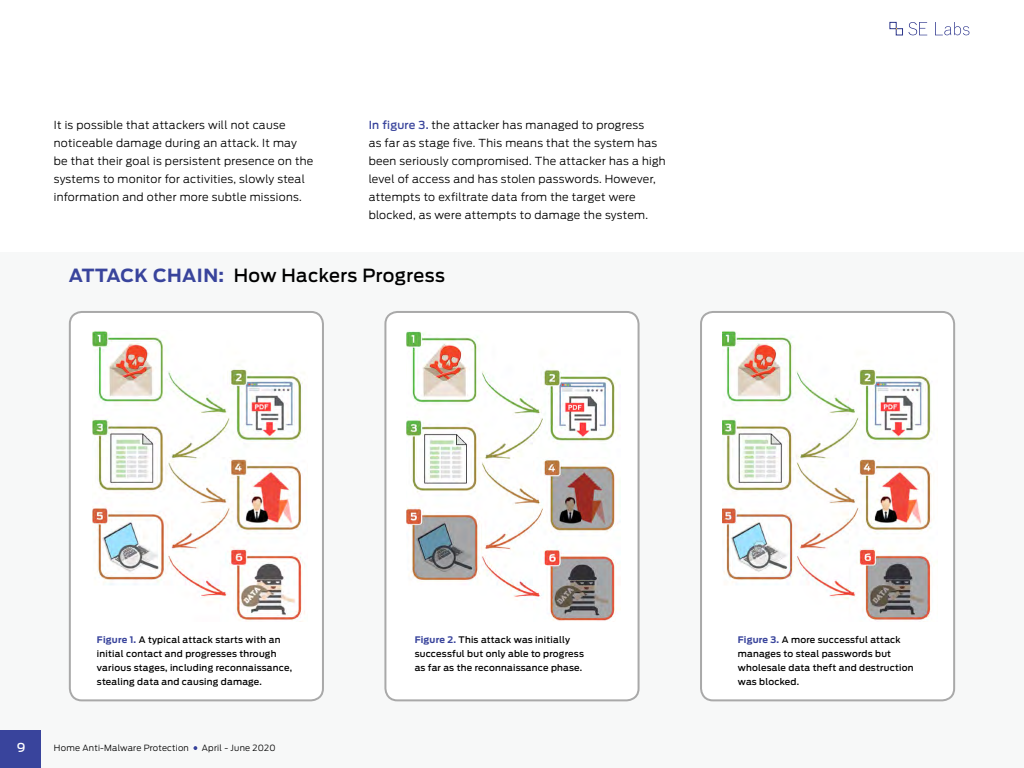
<style>
.page{position:relative;width:1024px;height:768px;background:#fff}
.page>*{position:absolute;margin:0;border:0;box-sizing:border-box;transform-origin:0 0}
.t1{font:500 18px "Antenna";letter-spacing:.02em;color:#000}
.t2{font:700 18px "Antenna";color:#39449c}
.t3{font:500 12.2px "Antenna";color:#fff}
.t4{font:300 11px/18px "Antenna";letter-spacing:.025em;color:#000}
.t5{font:500 9px/14px "Antenna";letter-spacing:.025em;color:#000}
.t6{font:300 8.5px "Antenna";letter-spacing:.025em;color:#000}
.s1{font-weight:500;color:#39449c}
.s2{font-weight:700;color:#39449c}
</style>
<div class="page">
<div style="left:1px;top:252px;width:1023px;height:516px;background:#f7f8f8"></div>
<svg style="left:908px;top:22px;width:19px;height:13px"></svg>
<svg style="left:935px;top:22px;width:34px;height:13px"></svg>
<div style="left:890px;top:22px;width:7px;height:7px;border:1px solid #2c368a"></div>
<div style="left:896px;top:28px;width:7px;height:7px;border:1px solid #2c368a"></div>
<div style="left:70px;top:312px;width:253px;height:388px;background:#fff;border-radius:12px"></div>
<div style="left:69px;top:311px;width:255px;height:390px;border:2px solid #a9a9a9;border-radius:12px"></div>
<div style="left:385px;top:312px;width:254px;height:388px;background:#fff;border-radius:12px"></div>
<div style="left:384px;top:311px;width:256px;height:390px;border:2px solid #a9a9a9;border-radius:12px"></div>
<div style="left:701px;top:312px;width:253px;height:388px;background:#fff;border-radius:12px"></div>
<div style="left:700px;top:311px;width:255px;height:390px;border:2px solid #a9a9a9;border-radius:12px"></div>
<div style="left:0;top:730px;width:41px;height:38px;background:#39449c"></div>
<svg style="left:194px;top:746px;width:3px;height:4px"></svg>
<img style="left:92px;top:330px;width:213px;height:291px">
<img style="left:406px;top:331px;width:215px;height:290px">
<img style="left:722px;top:330px;width:216px;height:291px">
<p class="t4" style="left:54px;top:116px;width:261px">It is possible that attackers will not cause noticeable damage during an attack. It may be that their goal is persistent presence on the systems to monitor for activities, slowly steal information and other more subtle missions.</p>
<p class="t4" style="left:369px;top:116px;width:299px"><span class="s1">In figure 3.</span> the attacker has managed to progress<br>as far as stage five. This means that the system has been seriously compromised. The attacker has a high level of access and has stolen passwords. However, attempts to exfiltrate data from the target were blocked, as were attempts to damage the system.</p>
<h1 class="t2" style="left:69px;top:265px;width:27px">Atta</h1>
<h1 class="t1" style="left:120px;top:265px;width:326px"><span class="s2">ck Chain :</span> How Hackers Progress</h1>
<p class="t5" style="left:97px;top:632px;width:197px"><span class="s2">Figure 1.</span> A typical attack starts with an initial contact and progresses through various stages, including reconnaissance, stealing data and causing damage.</p>
<p class="t5" style="left:738px;top:632px;width:177px"><span class="s2">Figure 3.</span> A more successful attack manages to steal passwords but wholesale data theft and destruction was blocked.</p>
<p class="t5" style="left:415px;top:632px;width:171px"><span class="s2">Figure 2.</span> This attack was initially successful but only able to progress as far as the reconnaissance phase.</p>
<p class="t3" style="left:17px;top:740px;width:10px">9</p>
<p class="t6" style="left:54px;top:743px;width:136px">Home Anti-Malware Protection</p>
<p class="t6" style="left:202px;top:743px;width:75px">April - June 2020</p>
</div>
